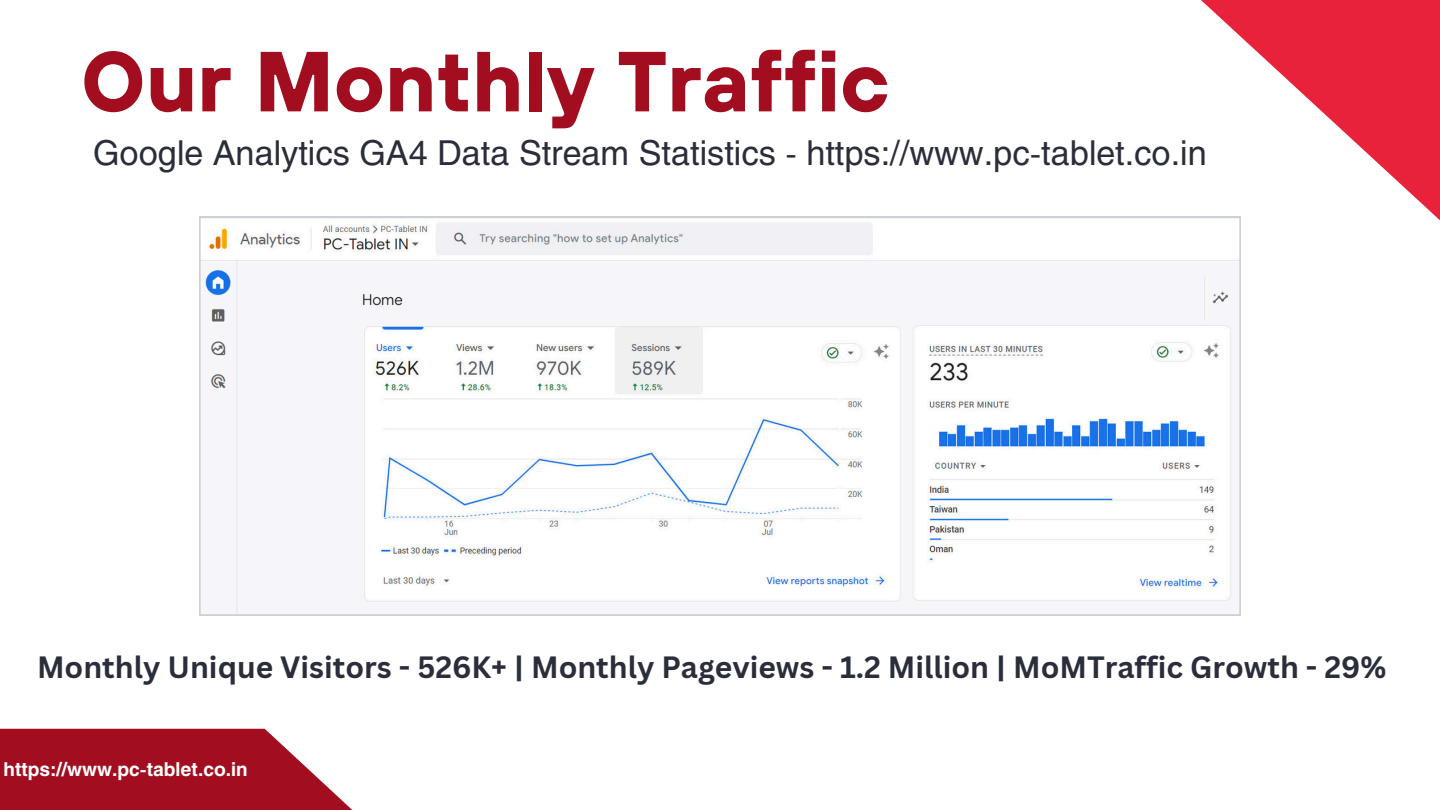
<style>
.page{position:relative;width:1440px;height:810px;background:#fff}
.page>*{position:absolute;margin:0;border:0;box-sizing:border-box;transform-origin:0 0}
.t1{font:700 85px "TT Hoves";color:#a20e20}
.t2{font:34px "Helios";color:#2a2e3a}
.t3{font:700 30px "Canva Sans";color:#2a2e3a}
.t4{font:700 19px "Helios";color:#fff}
</style>
<div class="page">
<svg style="left:0;top:729px;width:352px;height:81px;background:#ad2b3b"></svg>
<svg style="left:1138px;top:0;width:302px;height:220px"></svg>
<svg style="left:199px;top:217px;width:1042px;height:399px"></svg>
<p class="t1" style="left:81px;top:26px;width:810px">Our Monthly Traffic</p>
<h3 class="t2" style="left:93px;top:131px;width:1115px">Google Analytics GA4 Data Stream Statistics - https://www.pc-tablet.co.in</h3>
<p class="t3" style="left:37px;top:646px;width:1351px">Monthly Unique Visitors - 526K+ | Monthly Pageviews - 1.2 Million | MoMTraffic Growth - 29%</p>
<h1 class="t4" style="left:4px;top:757px;width:246px">https://www.pc-tablet.co.in</h1>
</div>
